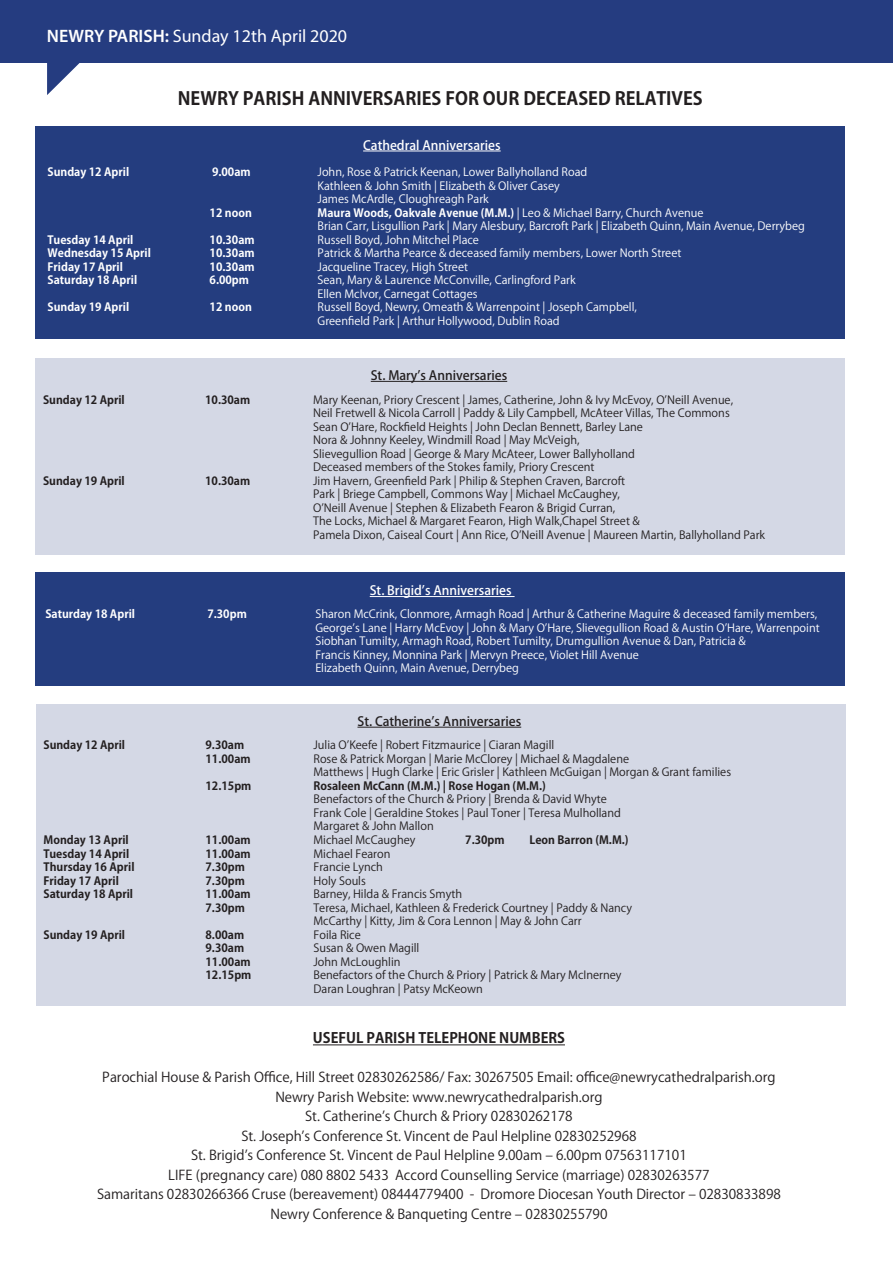
<style>
.page{position:relative;width:893px;height:1263px;background:#fff}
.page>*{position:absolute;margin:0;border:0;box-sizing:border-box;transform-origin:0 0}
.t1{font:700 18px "Koz Go Pro";color:#231f20}
.t2{font:18px "Myriad Pro";color:#fff}
.t3{font:700 14.25px "Koz Go Pro";color:#231f20}
.t4{font:13.5px/19.5px "Koz Go Pro";color:#231f20;text-align:center}
.t5{font:500 12.75px "Koz Go Pro";color:#231f20}
.t6{font:500 12.75px "Koz Go Pro";color:#fff}
.t7{font:11.25px/13.5px "Koz Go Pro";color:#231f20}
.t8{font:11.25px/13.5px "Koz Go Pro";color:#fff}
.t9{font:700 11.25px "Koz Go Pro";color:#231f20}
.t10{font:700 11.25px "Koz Go Pro";color:#fff}
.s1{font-weight:600}
.s2{font-weight:700}
</style>
<div class="page">
<div style="left:36px;top:573px;width:809px;height:113px;background:#243d7f"></div>
<div style="left:36px;top:358px;width:809px;height:196px;background:#d4d8e5"></div>
<div style="left:36px;top:127px;width:809px;height:212px;background:#243d7f"></div>
<hr style="left:363px;top:151px;width:138px;height:1px;background:#fff">
<hr style="left:370px;top:596px;width:145px;height:1px;background:#fff">
<hr style="left:371px;top:381px;width:136px;height:1px;background:#231f20">
<hr style="left:313px;top:1044px;width:252px;height:1px;background:#231f20">
<div style="left:36px;top:704px;width:810px;height:301px;background:#d4d8e5"></div>
<hr style="left:357px;top:727px;width:164px;height:1px;background:#231f20">
<div style="left:0;top:0;width:893px;height:62px;background:#253c80"></div>
<svg style="left:47px;top:62px;width:39px;height:33px"></svg>
<h1 class="t2" style="left:47px;top:25px;width:302px"><span class="s1">NEWRY PARISH:</span> Sunday 12th April 2020</h1>
<h1 class="t1" style="left:178px;top:87px;width:526px">NEWRY PARISH ANNIVERSARIES FOR OUR DECEASED RELATIVES</h1>
<p class="t6" style="left:363px;top:137px;width:139px">Cathedral Anniversaries</p>
<p class="t10" style="left:48px;top:165px;width:83px">Sunday 12 April</p>
<p class="t10" style="left:212px;top:165px;width:40px">9.00am</p>
<p class="t8" style="left:318px;top:166px;width:271px">John, Rose &amp; Patrick Keenan, Lower Ballyholland Road<br>Kathleen &amp; John Smith | Elizabeth &amp; Oliver Casey<br>James McArdle, Cloughreagh Park</p>
<p class="t10" style="left:210px;top:205px;width:44px">12 noon</p>
<p class="t8" style="left:318px;top:206px;width:489px"><span class="s2">Maura Woods, Oakvale Avenue (M.M.)</span> | Leo &amp; Michael Barry, Church Avenue<br>Brian Carr, Lisgullion Park | Mary Alesbury, Barcroft Park | Elizabeth Quinn, Main Avenue, Derrybeg</p>
<p class="t10" style="left:48px;top:232px;width:87px">Tuesday 14 April</p>
<p class="t10" style="left:210px;top:232px;width:47px">10.30am</p>
<p class="t8" style="left:318px;top:233px;width:163px">Russell Boyd, John Mitchel Place</p>
<p class="t10" style="left:48px;top:246px;width:105px">Wednesday 15 April</p>
<p class="t10" style="left:210px;top:246px;width:47px">10.30am</p>
<p class="t8" style="left:318px;top:247px;width:365px">Patrick &amp; Martha Pearce &amp; deceased family members, Lower North Street</p>
<p class="t10" style="left:48px;top:259px;width:77px">Friday 17 April</p>
<p class="t10" style="left:210px;top:259px;width:47px">10.30am</p>
<p class="t8" style="left:318px;top:260px;width:152px">Jacqueline Tracey, High Street</p>
<p class="t10" style="left:48px;top:273px;width:91px">Saturday 18 April</p>
<p class="t10" style="left:210px;top:273px;width:41px">6.00pm</p>
<p class="t8" style="left:318px;top:274px;width:260px">Sean, Mary &amp; Laurence McConville, Carlingford Park<br>Ellen McIvor, Carnegat Cottages</p>
<p class="t10" style="left:48px;top:300px;width:83px">Sunday 19 April</p>
<p class="t10" style="left:210px;top:300px;width:44px">12 noon</p>
<p class="t8" style="left:318px;top:301px;width:321px">Russell Boyd, Newry, Omeath &amp; Warrenpoint | Joseph Campbell,<br>Greenfield Park | Arthur Hollywood, Dublin Road</p>
<p class="t5" style="left:371px;top:367px;width:138px">St. Maryʼs Anniversaries</p>
<p class="t9" style="left:43px;top:392px;width:83px">Sunday 12 April</p>
<p class="t9" style="left:205px;top:392px;width:47px">10.30am</p>
<p class="t7" style="left:313px;top:393px;width:421px">Mary Keenan, Priory Crescent | James, Catherine, John &amp; Ivy McEvoy, OʼNeill Avenue, Neil Fretwell &amp; Nicola Carroll | Paddy &amp; Lily Campbell, McAteer Villas, The Commons Sean OʼHare, Rockfield Heights | John Declan Bennett, Barley Lane<br>Nora &amp; Johnny Keeley, Windmill Road | May McVeigh,<br>Slievegullion Road | George &amp; Mary McAteer, Lower Ballyholland<br>Deceased members of the Stokes family, Priory Crescent</p>
<p class="t9" style="left:43px;top:473px;width:83px">Sunday 19 April</p>
<p class="t9" style="left:205px;top:473px;width:47px">10.30am</p>
<p class="t7" style="left:313px;top:474px;width:453px">Jim Havern, Greenfield Park | Philip &amp; Stephen Craven, Barcroft<br>Park | Briege Campbell, Commons Way | Michael McCaughey,<br>OʼNeill Avenue | Stephen &amp; Elizabeth Fearon &amp; Brigid Curran,<br>The Locks, Michael &amp; Margaret Fearon, High Walk,Chapel Street &amp;<br>Pamela Dixon, Caiseal Court | Ann Rice, OʼNeill Avenue | Maureen Martin, Ballyholland Park</p>
<p class="t6" style="left:370px;top:582px;width:143px">St. Brigidʼs Anniversaries</p>
<p class="t10" style="left:45px;top:607px;width:91px">Saturday 18 April</p>
<p class="t10" style="left:207px;top:607px;width:41px">7.30pm</p>
<p class="t8" style="left:315px;top:608px;width:506px">Sharon McCrink, Clonmore, Armagh Road | Arthur &amp; Catherine Maguire &amp; deceased family members, Georgeʼs Lane | Harry McEvoy | John &amp; Mary OʼHare, Slievegullion Road &amp; Austin OʼHare, Warrenpoint Siobhan Tumilty, Armagh Road, Robert Tumilty, Drumgullion Avenue &amp; Dan, Patricia &amp;<br>Francis Kinney, Monnina Park | Mervyn Preece, Violet Hill Avenue<br>Elizabeth Quinn, Main Avenue, Derrybeg</p>
<p class="t5" style="left:357px;top:713px;width:165px">St. Catherineʼs Anniversaries</p>
<p class="t9" style="left:44px;top:738px;width:83px">Sunday 12 April</p>
<p class="t9" style="left:206px;top:738px;width:40px">9.30am</p>
<p class="t7" style="left:314px;top:739px;width:242px">Julia OʼKeefe | Robert Fitzmaurice | Ciaran Magill</p>
<p class="t9" style="left:206px;top:752px;width:47px">11.00am</p>
<p class="t7" style="left:314px;top:752px;width:419px">Rose &amp; Patrick Morgan | Marie McClorey | Michael &amp; Magdalene<br>Matthews | Hugh Clarke | Eric Grisler | Kathleen McGuigan | Morgan &amp; Grant families</p>
<p class="t9" style="left:206px;top:779px;width:47px">12.15pm</p>
<p class="t9" style="left:314px;top:779px;width:234px">Rosaleen McCann (M.M.) | Rose Hogan (M.M.)</p>
<p class="t7" style="left:314px;top:793px;width:309px">Benefactors of the Church &amp; Priory | Brenda &amp; David Whyte<br>Frank Cole | Geraldine Stokes | Paul Toner | Teresa Mulholland<br>Margaret &amp; John Mallon</p>
<p class="t9" style="left:44px;top:833px;width:87px">Monday 13 April</p>
<p class="t9" style="left:206px;top:833px;width:47px">11.00am</p>
<p class="t7" style="left:314px;top:833px;width:103px">Michael McCaughey</p>
<p class="t9" style="left:465px;top:833px;width:41px">7.30pm</p>
<p class="t9" style="left:530px;top:833px;width:101px">Leon Barron (M.M.)</p>
<p class="t9" style="left:44px;top:846px;width:87px">Tuesday 14 April</p>
<p class="t9" style="left:206px;top:846px;width:47px">11.00am</p>
<p class="t7" style="left:314px;top:847px;width:78px">Michael Fearon</p>
<p class="t9" style="left:44px;top:860px;width:92px">Thursday 16 April</p>
<p class="t9" style="left:206px;top:860px;width:41px">7.30pm</p>
<p class="t7" style="left:314px;top:860px;width:71px">Francie Lynch</p>
<p class="t9" style="left:44px;top:873px;width:77px">Friday 17 April</p>
<p class="t9" style="left:206px;top:873px;width:41px">7.30pm</p>
<p class="t7" style="left:314px;top:874px;width:54px">Holy Souls</p>
<p class="t9" style="left:44px;top:887px;width:91px">Saturday 18 April</p>
<p class="t9" style="left:206px;top:887px;width:47px">11.00am</p>
<p class="t7" style="left:314px;top:887px;width:150px">Barney, Hilda &amp; Francis Smyth</p>
<p class="t9" style="left:206px;top:900px;width:41px">7.30pm</p>
<p class="t7" style="left:314px;top:901px;width:320px">Teresa, Michael, Kathleen &amp; Frederick Courtney | Paddy &amp; Nancy<br>McCarthy | Kitty, Jim &amp; Cora Lennon | May &amp; John Carr</p>
<p class="t9" style="left:44px;top:927px;width:83px">Sunday 19 April</p>
<p class="t9" style="left:206px;top:927px;width:40px">8.00am</p>
<p class="t7" style="left:314px;top:928px;width:49px">Foila Rice</p>
<p class="t9" style="left:206px;top:941px;width:40px">9.30am</p>
<p class="t7" style="left:314px;top:941px;width:107px">Susan &amp; Owen Magill</p>
<p class="t9" style="left:206px;top:954px;width:47px">11.00am</p>
<p class="t7" style="left:314px;top:955px;width:89px">John McLoughlin</p>
<p class="t9" style="left:206px;top:968px;width:47px">12.15pm</p>
<p class="t7" style="left:314px;top:968px;width:309px">Benefactors of the Church &amp; Priory | Patrick &amp; Mary McInerney<br>Daran Loughran | Patsy McKeown</p>
<p class="t3" style="left:313px;top:1029px;width:254px">USEFUL PARISH TELEPHONE NUMBERS</p>
<p class="t4" style="left:97px;top:1068px;width:685px">Parochial House &amp; Parish Office, Hill Street 02830262586/ Fax: 30267505 Email: office@newrycathedralparish.org Newry Parish Website: www.newrycathedralparish.org<br>St. Catherineʼs Church &amp; Priory 02830262178<br>St. Josephʼs Conference St. Vincent de Paul Helpline 02830252968<br>St. Brigidʼs Conference St. Vincent de Paul Helpline 9.00am ‒ 6.00pm 07563117101<br>LIFE (pregnancy care) 080 8802 5433 Accord Counselling Service (marriage) 02830263577<br>Samaritans 02830266366 Cruse (bereavement) 08444779400 - Dromore Diocesan Youth Director ‒ 02830833898<br>Newry Conference &amp; Banqueting Centre ‒ 02830255790</p>
</div>
